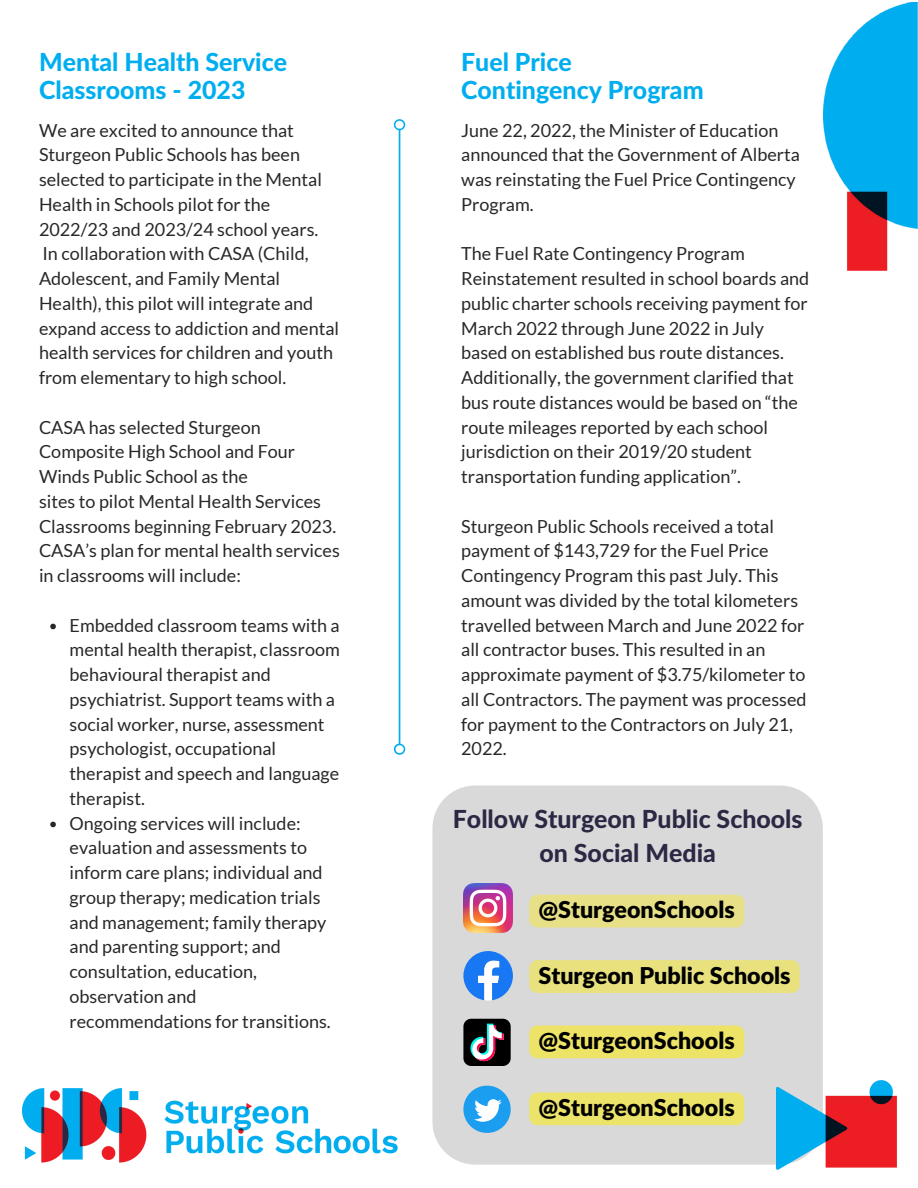
<style>
.page{position:relative;width:918px;height:1188px;background:#fff}
.page>*{position:absolute;margin:0;border:0;box-sizing:border-box;transform-origin:0 0}
.t1{font:800 24.9px/28.2px "Lato Latin";color:#00aeef}
.t2{font:800 24.9px/33.8px "Lato Latin";color:#2b2844;text-align:center}
.t3{font:900 23.25px "Lato Latin";color:#000}
.t4{font:18px/24.8px "Lato";color:#282828}
</style>
<div class="page">
<svg style="left:394px;top:119px;width:11px;height:636px"></svg>
<img style="left:823px;top:2px;width:95px;height:269px">
<img style="left:21px;top:1088px;width:377px;height:75px">
<div style="left:432px;top:785px;width:391px;height:380px;background:#d9d9d9"></div>
<img style="left:776px;top:1081px;width:121px;height:89px">
<img style="left:463px;top:883px;width:50px;height:50px">
<svg style="left:463px;top:951px;width:50px;height:50px"></svg>
<svg style="left:463px;top:1019px;width:48px;height:47px;background:#3f3e42"></svg>
<svg style="left:463px;top:1086px;width:48px;height:47px;background:#6bbaed"></svg>
<svg style="left:50px;top:624px;width:6px;height:5px"></svg>
<svg style="left:50px;top:822px;width:6px;height:5px"></svg>
<div style="left:529px;top:895px;width:215px;height:33px;background:#e7e086;border-radius:8px"></div>
<div style="left:529px;top:960px;width:271px;height:33px;background:#e8e17e"></div>
<div style="left:529px;top:1025px;width:215px;height:33px;background:#ece367;border-radius:8px"></div>
<div style="left:529px;top:1092px;width:215px;height:33px;background:#ece36b;border-radius:8px"></div>
<h1 class="t1" style="left:39px;top:49px;width:250px">Mental Health Service<br>Classrooms - 2023</h1>
<h1 class="t1" style="left:461px;top:49px;width:244px">Fuel Price<br>Contingency Program</h1>
<p class="t4" style="left:461px;top:117px;width:340px">June 22, 2022, the Minister of Education announced that the Government of Alberta was reinstating the Fuel Price Contingency Program.</p>
<p class="t4" style="left:461px;top:241px;width:350px">The Fuel Rate Contingency Program Reinstatement resulted in school boards and public charter schools receiving payment for March 2022 through June 2022 in July based on established bus route distances.<br>Additionally, the government clarified that bus route distances would be based on “the route mileages reported by each school jurisdiction on their 2019/20 student transportation funding application”.</p>
<p class="t4" style="left:461px;top:513px;width:347px">Sturgeon Public Schools received a total payment of $143,729 for the Fuel Price Contingency Program this past July. This amount was divided by the total kilometers travelled between March and June 2022 for all contractor buses. This resulted in an approximate payment of $3.75/kilometer to all Contractors. The payment was processed for payment to the Contractors on July 21, 2022.</p>
<p class="t4" style="left:39px;top:117px;width:302px">We are excited to announce that Sturgeon Public Schools has been selected to participate in the Mental Health in Schools pilot for the 2022/23 and 2023/24 school years.<br>In collaboration with CASA (Child, Adolescent, and Family Mental Health), this pilot will integrate and expand access to addiction and mental health services for children and youth from elementary to high school.</p>
<p class="t4" style="left:39px;top:414px;width:302px">CASA has selected Sturgeon<br>Composite High School and Four<br>Winds Public School as the<br>sites to pilot Mental Health Services<br>Classrooms beginning February 2023.<br>CASA’s plan for mental health services in classrooms will include:</p>
<p class="t4" style="left:70px;top:612px;width:272px">Embedded classroom teams with a mental health therapist, classroom behavioural therapist and psychiatrist. Support teams with a social worker, nurse, assessment psychologist, occupational therapist and speech and language therapist.<br>Ongoing services will include: evaluation and assessments to inform care plans; individual and group therapy; medication trials and management; family therapy and parenting support; and consultation, education, observation and recommendations for transitions.</p>
<h1 class="t2" style="left:453px;top:804px;width:351px">Follow Sturgeon Public Schools on Social Media</h1>
<p class="t3" style="left:538px;top:899px;width:198px">@SturgeonSchools</p>
<p class="t3" style="left:539px;top:965px;width:254px">Sturgeon Public Schools</p>
<p class="t3" style="left:538px;top:1030px;width:198px">@SturgeonSchools</p>
<p class="t3" style="left:538px;top:1097px;width:198px">@SturgeonSchools</p>
</div>
